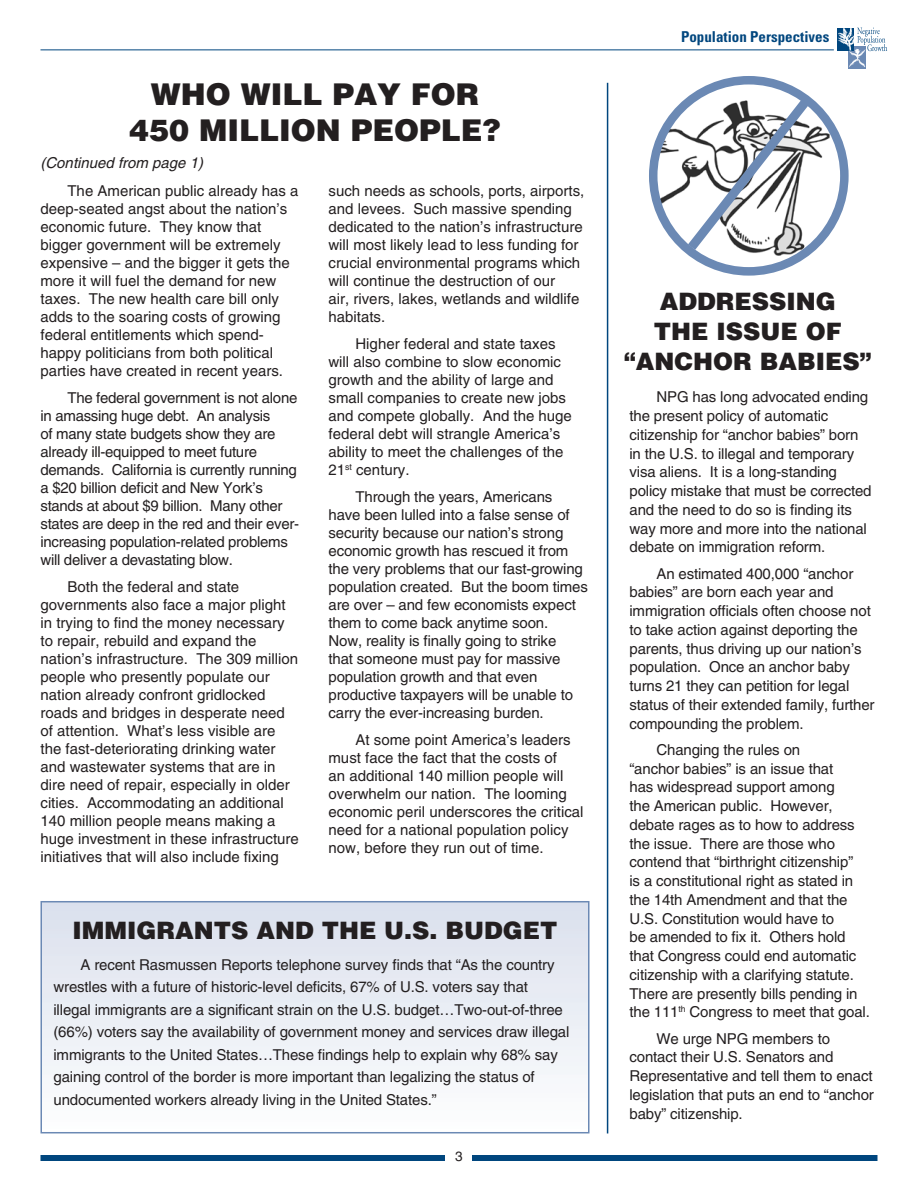
<style>
.page{position:relative;width:918px;height:1188px;background:#fff}
.page>*{position:absolute;margin:0;border:0;box-sizing:border-box;transform-origin:0 0}
.Headlines{font:900 30px/36px "Helvetica";color:#231f20;text-align:center}
.Headlines-2{font:900 24px/30px "Helvetica";color:#231f20;text-align:center}
.Body{font:15px/18px "Helvetica";letter-spacing:-.01em;color:#231f20}
.t1{font:700 condensed 15px "Univers";color:#00467e}
.Headlines-3{font:italic 15px "Helvetica";color:#231f20}
.t2{font:13.5px "Helvetica";color:#231f20}
</style>
<div class="page">
<hr style="left:40px;top:50px;width:794px;height:1px;background:#00467e">
<div style="left:849px;top:46px;width:17px;height:23px;background:#6b89b4"></div>
<svg style="left:838px;top:27px;width:49px;height:41px"></svg>
<div style="left:41px;top:902px;width:548px;height:231px;background:linear-gradient(to bottom,#dae0ed,#fdfefe)"></div>
<div style="left:40px;top:901px;width:550px;height:232px;border:2px solid #6b89b4"></div>
<div style="left:40px;top:1155px;width:838px;height:6px;background:#00467e"></div>
<div style="left:445px;top:1149px;width:27px;height:16px;background:#fff"></div>
<hr style="left:607px;top:83px;width:1px;height:1050px;background:#00467e">
<img style="left:653px;top:104px;width:177px;height:143px">
<div style="left:649px;top:76px;width:200px;height:200px;border:9px solid #6b89b4;border-radius:50%"></div>
<svg style="left:679px;top:89px;width:140px;height:171px"></svg>
<p class="Headlines" style="left:129px;top:76px;width:373px">WHO WILL PAY FOR<br>450 MILLION PEOPLE?</p>
<p class="Headlines-3" style="left:40px;top:154px;width:164px">(Continued from page 1)</p>
<p class="Body" style="left:40px;top:182px;width:259px;text-indent:27px">The American public already has a deep-seated angst about the nation’s economic future. They know that bigger government will be extremely expensive – and the bigger it gets the more it will fuel the demand for new taxes. The new health care bill only adds to the soaring costs of growing federal entitlements which spend&shy;happy politicians from both political parties have created in recent years.</p>
<p class="Body" style="left:40px;top:389px;width:260px;text-indent:27px">The federal government is not alone in amassing huge debt. An analysis<br>of many state budgets show they are already ill-equipped to meet future demands. California is currently running a $20 billion deficit and New York’s stands at about $9 billion. Many other states are deep in the red and their ever&shy;increasing population-related problems will deliver a devastating blow.</p>
<p class="Body" style="left:40px;top:578px;width:260px;text-indent:27px">Both the federal and state governments also face a major plight in trying to find the money necessary to repair, rebuild and expand the nation’s infrastructure. The 309 million people who presently populate our nation already confront gridlocked roads and bridges in desperate need of attention. What’s less visible are the fast-deteriorating drinking water and wastewater systems that are in dire need of repair, especially in older cities. Accommodating an additional 140 million people means making a huge investment in these infrastructure initiatives that will also include fixing</p>
<p class="Body" style="left:328px;top:182px;width:257px">such needs as schools, ports, airports, and levees. Such massive spending dedicated to the nation’s infrastructure will most likely lead to less funding for crucial environmental programs which will continue the destruction of our<br>air, rivers, lakes, wetlands and wildlife habitats.</p>
<p class="Body" style="left:328px;top:335px;width:245px;text-indent:27px">Higher federal and state taxes will also combine to slow economic growth and the ability of large and small companies to create new jobs and compete globally. And the huge federal debt will strangle America’s ability to meet the challenges of the<br>21<sup>st</sup> century.</p>
<p class="Body" style="left:328px;top:488px;width:261px;text-indent:27px">Through the years, Americans have been lulled into a false sense of security because our nation’s strong economic growth has rescued it from the very problems that our fast-growing population created. But the boom times are over – and few economists expect them to come back anytime soon.<br>Now, reality is finally going to strike<br>that someone must pay for massive population growth and that even productive taxpayers will be unable to carry the ever-increasing burden.</p>
<p class="Body" style="left:328px;top:731px;width:257px;text-indent:27px">At some point America’s leaders must face the fact that the costs of<br>an additional 140 million people will overwhelm our nation. The looming economic peril underscores the critical need for a national population policy now, before they run out of time.</p>
<p class="Headlines-2" style="left:72px;top:914px;width:487px">IMMIGRANTS AND THE U.S. BUDGET</p>
<p class="Body" style="left:53px;top:953px;width:517px;line-height:22.5px;text-indent:27px">A recent Rasmussen Reports telephone survey finds that “As the country wrestles with a future of historic-level deficits, 67% of U.S. voters say that<br>illegal immigrants are a significant strain on the U.S. budget…Two-out-of-three (66%) voters say the availability of government money and services draw illegal immigrants to the United States…These findings help to explain why 68% say gaining control of the border is more important than legalizing the status of undocumented workers already living in the United States.”</p>
<p class="t2" style="left:455px;top:1149px;width:9px">3</p>
<p class="t1" style="left:681px;top:27px;width:150px">Population Perspectives</p>
<p class="Headlines-2" style="left:624px;top:285px;width:249px">ADDRESSING<br>THE ISSUE OF “ANCHOR BABIES”</p>
<p class="Body" style="left:629px;top:388px;width:244px;line-height:18.8px;text-indent:27px">NPG has long advocated ending the present policy of automatic citizenship for “anchor babies” born in the U.S. to illegal and temporary visa aliens. It is a long-standing policy mistake that must be corrected and the need to do so is finding its way more and more into the national debate on immigration reform.</p>
<p class="Body" style="left:629px;top:564px;width:247px;line-height:18.8px;text-indent:27px">An estimated 400,000 “anchor babies” are born each year and immigration officials often choose not to take action against deporting the parents, thus driving up our nation’s population. Once an anchor baby turns 21 they can petition for legal status of their extended family, further compounding the problem.</p>
<p class="Body" style="left:629px;top:740px;width:242px;line-height:18.8px;text-indent:27px">Changing the rules on<br>“anchor babies” is an issue that<br>has widespread support among<br>the American public. However, debate rages as to how to address the issue. There are those who contend that “birthright citizenship”<br>is a constitutional right as stated in the 14th Amendment and that the<br>U.S. Constitution would have to<br>be amended to fix it. Others hold that Congress could end automatic citizenship with a clarifying statute.<br>There are presently bills pending in the 111<sup>th</sup> Congress to meet that goal.</p>
<p class="Body" style="left:629px;top:1029px;width:246px;line-height:18.8px;text-indent:27px">We urge NPG members to contact their U.S. Senators and<br>Representative and tell them to enact legislation that puts an end to “anchor baby” citizenship.</p>
</div>
